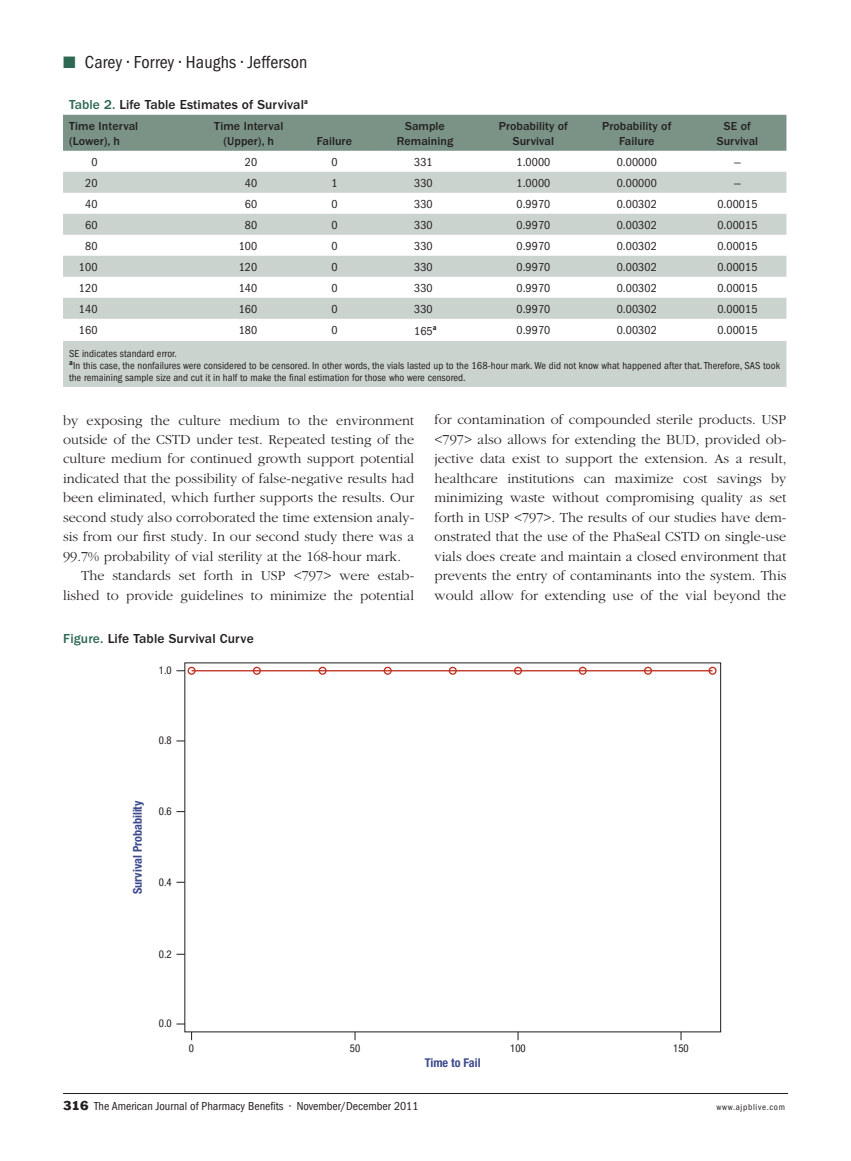
<style>
.page{position:relative;width:851px;height:1161px;background:#fff}
.page>*{position:absolute;margin:0;border:0;box-sizing:border-box;transform-origin:0 0}
.t1{font:condensed 18px "Franklin Gothic";letter-spacing:.01em;color:#231f20}
.t2{font:300 14.25px/19.5px "Garamond";letter-spacing:.005em;color:#231f20;text-align:justify}
.t3{font:500 13.5px "Franklin Gothic";letter-spacing:.005em;color:#231f20}
.t4{font:700 condensed 12.15px "Helvetica Neue";color:#3d4a8c}
.t5{font:condensed 12px "Franklin Gothic";letter-spacing:.005em;color:#231f20}
.t6{font:500 12px/15px "Franklin Gothic";letter-spacing:.005em;color:#231f20;text-align:center}
.t7{font:condensed 10.8px "Helvetica Neue";color:#231f20}
.t8{font:condensed 10.5px/12px "Franklin Gothic";letter-spacing:.005em;color:#231f20}
.t9{font:condensed 9px "Franklin Gothic";letter-spacing:.075em;color:#231f20}
.s1{color:#2d6853}
.s2{font-family:"Franklin Gothic BT";font-stretch:normal}
</style>
<div class="page">
<hr style="left:63px;top:1093px;width:725px;height:1px;background:#231f20">
<svg style="left:63px;top:114px;width:723px;height:58px"></svg>
<div style="left:63px;top:115px;width:723px;height:36px;background:#7a9386"></div>
<svg style="left:63px;top:172px;width:723px;height:215px;fill:#cad3ce"></svg>
<hr style="left:191px;top:670px;width:521px;height:1px;background:#c23023">
<div style="left:187px;top:667px;width:9px;height:8px;border:1px solid #c23023;border-radius:50%"></div>
<div style="left:253px;top:667px;width:8px;height:8px;border:1px solid #c23023;border-radius:50%"></div>
<div style="left:318px;top:667px;width:8px;height:8px;border:1px solid #c23023;border-radius:50%"></div>
<div style="left:383px;top:667px;width:9px;height:8px;border:1px solid #c23023;border-radius:50%"></div>
<div style="left:448px;top:667px;width:9px;height:8px;border:1px solid #c23023;border-radius:50%"></div>
<div style="left:514px;top:667px;width:8px;height:8px;border:1px solid #c23023;border-radius:50%"></div>
<div style="left:578px;top:667px;width:8px;height:8px;border:1px solid #c23023;border-radius:50%"></div>
<div style="left:644px;top:667px;width:8px;height:8px;border:1px solid #c23023;border-radius:50%"></div>
<div style="left:708px;top:667px;width:8px;height:8px;border:1px solid #c23023;border-radius:50%"></div>
<p class="t1" style="left:63px;top:51px;width:246px"><span class="s1">■</span> Carey • Forrey • Haughs • Jefferson</p>
<p class="t3" style="left:69px;top:97px;width:240px"><span class="s1">Table 2.</span> Life Table Estimates of Survival<sup>a</sup></p>
<p class="t6" style="left:69px;top:118px;width:71px;text-align:left">Time Interval (Lower), h</p>
<p class="t6" style="left:214px;top:118px;width:71px">Time Interval (Upper), h</p>
<p class="t6" style="left:317px;top:133px;width:37px">Failure</p>
<p class="t6" style="left:397px;top:118px;width:58px">Sample<br>Remaining</p>
<p class="t6" style="left:498px;top:118px;width:71px">Probability of<br>Survival</p>
<p class="t6" style="left:602px;top:118px;width:71px">Probability of<br>Failure</p>
<p class="t6" style="left:716px;top:118px;width:43px">SE of<br>Survival</p>
<p class="t5" style="left:91px;top:155px;width:8px">0</p>
<p class="t5" style="left:245px;top:155px;width:14px">20</p>
<p class="t5" style="left:331px;top:155px;width:8px">0</p>
<p class="t5" style="left:414px;top:155px;width:20px">331</p>
<p class="t5" style="left:516px;top:155px;width:35px">1.0000</p>
<p class="t5" style="left:616px;top:155px;width:42px">0.00000</p>
<p class="t5" style="left:733px;top:155px;width:9px">—</p>
<p class="t5" style="left:85px;top:176px;width:14px">20</p>
<p class="t5" style="left:245px;top:176px;width:14px">40</p>
<p class="t5" style="left:331px;top:176px;width:8px">1</p>
<p class="t5" style="left:414px;top:176px;width:20px">330</p>
<p class="t5" style="left:516px;top:176px;width:35px">1.0000</p>
<p class="t5" style="left:616px;top:176px;width:42px">0.00000</p>
<p class="t5" style="left:733px;top:176px;width:9px">—</p>
<p class="t5" style="left:85px;top:197px;width:14px">40</p>
<p class="t5" style="left:245px;top:197px;width:14px">60</p>
<p class="t5" style="left:331px;top:197px;width:8px">0</p>
<p class="t5" style="left:414px;top:197px;width:20px">330</p>
<p class="t5" style="left:516px;top:197px;width:35px">0.9970</p>
<p class="t5" style="left:616px;top:197px;width:42px">0.00302</p>
<p class="t5" style="left:717px;top:197px;width:42px">0.00015</p>
<p class="t5" style="left:85px;top:218px;width:14px">60</p>
<p class="t5" style="left:245px;top:218px;width:14px">80</p>
<p class="t5" style="left:331px;top:218px;width:8px">0</p>
<p class="t5" style="left:414px;top:218px;width:20px">330</p>
<p class="t5" style="left:516px;top:218px;width:35px">0.9970</p>
<p class="t5" style="left:616px;top:218px;width:42px">0.00302</p>
<p class="t5" style="left:717px;top:218px;width:42px">0.00015</p>
<p class="t5" style="left:85px;top:239px;width:14px">80</p>
<p class="t5" style="left:239px;top:239px;width:20px">100</p>
<p class="t5" style="left:331px;top:239px;width:8px">0</p>
<p class="t5" style="left:414px;top:239px;width:20px">330</p>
<p class="t5" style="left:516px;top:239px;width:35px">0.9970</p>
<p class="t5" style="left:616px;top:239px;width:42px">0.00302</p>
<p class="t5" style="left:717px;top:239px;width:42px">0.00015</p>
<p class="t5" style="left:79px;top:260px;width:20px">100</p>
<p class="t5" style="left:239px;top:260px;width:20px">120</p>
<p class="t5" style="left:331px;top:260px;width:8px">0</p>
<p class="t5" style="left:414px;top:260px;width:20px">330</p>
<p class="t5" style="left:516px;top:260px;width:35px">0.9970</p>
<p class="t5" style="left:616px;top:260px;width:42px">0.00302</p>
<p class="t5" style="left:717px;top:260px;width:42px">0.00015</p>
<p class="t5" style="left:79px;top:281px;width:20px">120</p>
<p class="t5" style="left:239px;top:281px;width:20px">140</p>
<p class="t5" style="left:331px;top:281px;width:8px">0</p>
<p class="t5" style="left:414px;top:281px;width:20px">330</p>
<p class="t5" style="left:516px;top:281px;width:35px">0.9970</p>
<p class="t5" style="left:616px;top:281px;width:42px">0.00302</p>
<p class="t5" style="left:717px;top:281px;width:42px">0.00015</p>
<p class="t5" style="left:79px;top:302px;width:20px">140</p>
<p class="t5" style="left:239px;top:302px;width:20px">160</p>
<p class="t5" style="left:331px;top:302px;width:8px">0</p>
<p class="t5" style="left:414px;top:302px;width:20px">330</p>
<p class="t5" style="left:516px;top:302px;width:35px">0.9970</p>
<p class="t5" style="left:616px;top:302px;width:42px">0.00302</p>
<p class="t5" style="left:717px;top:302px;width:42px">0.00015</p>
<p class="t5" style="left:79px;top:323px;width:20px">160</p>
<p class="t5" style="left:239px;top:323px;width:20px">180</p>
<p class="t5" style="left:331px;top:323px;width:8px">0</p>
<p class="t5" style="left:414px;top:324px;width:24px">165<sup>a</sup></p>
<p class="t5" style="left:516px;top:323px;width:35px">0.9970</p>
<p class="t5" style="left:616px;top:323px;width:42px">0.00302</p>
<p class="t5" style="left:717px;top:323px;width:42px">0.00015</p>
<p class="t8" style="left:69px;top:348px;width:712px">SE indicates standard error.<br><sup>a</sup>In this case, the nonfailures were considered to be censored. In other words, the vials lasted up to the 168-hour mark. We did not know what happened after that. Therefore, SAS took the remaining sample size and cut it in half to make the final estimation for those who were censored.</p>
<p class="t2" style="left:63px;top:411px;width:352px">by exposing the culture medium to the environment</p>
<p class="t2" style="left:63px;top:430px;width:353px">outside of the CSTD under test. Repeated testing of the</p>
<p class="t2" style="left:63px;top:450px;width:353px">culture medium for continued growth support potential</p>
<p class="t2" style="left:63px;top:469px;width:353px">indicated that the possibility of false-negative results had</p>
<p class="t2" style="left:63px;top:489px;width:352px">been eliminated, which further supports the results. Our</p>
<p class="t2" style="left:63px;top:508px;width:353px">second study also corroborated the time extension analy-</p>
<p class="t2" style="left:63px;top:527px;width:353px">sis from our first study. In our second study there was a</p>
<p class="t2" style="left:63px;top:547px;width:339px">99.7% probability of vial sterility at the 168-hour mark.</p>
<p class="t2" style="left:81px;top:566px;width:334px">The standards set forth in USP &lt;797&gt; were estab-</p>
<p class="t2" style="left:63px;top:586px;width:352px">lished to provide guidelines to minimize the potential</p>
<p class="t3" style="left:63px;top:631px;width:192px"><span class="s1">Figure.</span> Life Table Survival Curve</p>
<p class="t7" style="left:159px;top:664px;width:14px">1.0</p>
<p class="t2" style="left:434px;top:410px;width:353px">for contamination of compounded sterile products. USP &lt;797&gt; also allows for extending the BUD, provided ob&shy;jective data exist to support the extension. As a result, healthcare institutions can maximize cost savings by minimizing waste without compromising quality as set forth in USP &lt;797&gt;. The results of our studies have dem&shy;onstrated that the use of the PhaSeal CSTD on single-use vials does create and maintain a closed environment that prevents the entry of contaminants into the system. This would allow for extending use of the vial beyond the</p>
<p class="t7" style="left:159px;top:734px;width:14px">0.8</p>
<p class="t4" style="left:130px;top:894px;width:95px;rotate:-90deg">Survival Probability</p>
<p class="t7" style="left:159px;top:805px;width:14px">0.6</p>
<p class="t7" style="left:159px;top:876px;width:14px">0.4</p>
<p class="t7" style="left:159px;top:948px;width:14px">0.2</p>
<p class="t7" style="left:159px;top:1017px;width:14px">0.0</p>
<p class="t7" style="left:189px;top:1042px;width:7px">0</p>
<p class="t7" style="left:350px;top:1042px;width:12px">50</p>
<p class="t7" style="left:510px;top:1042px;width:17px">100</p>
<p class="t7" style="left:673px;top:1042px;width:17px">150</p>
<p class="t4" style="left:425px;top:1055px;width:57px">Time to Fail</p>
<p class="t5" style="left:63px;top:1099px;width:357px"><span class="s2">316</span> The American Journal of Pharmacy Benefits • November/December 2011</p>
<p class="t9" style="left:716px;top:1102px;width:70px">www.ajpblive.com</p>
</div>
